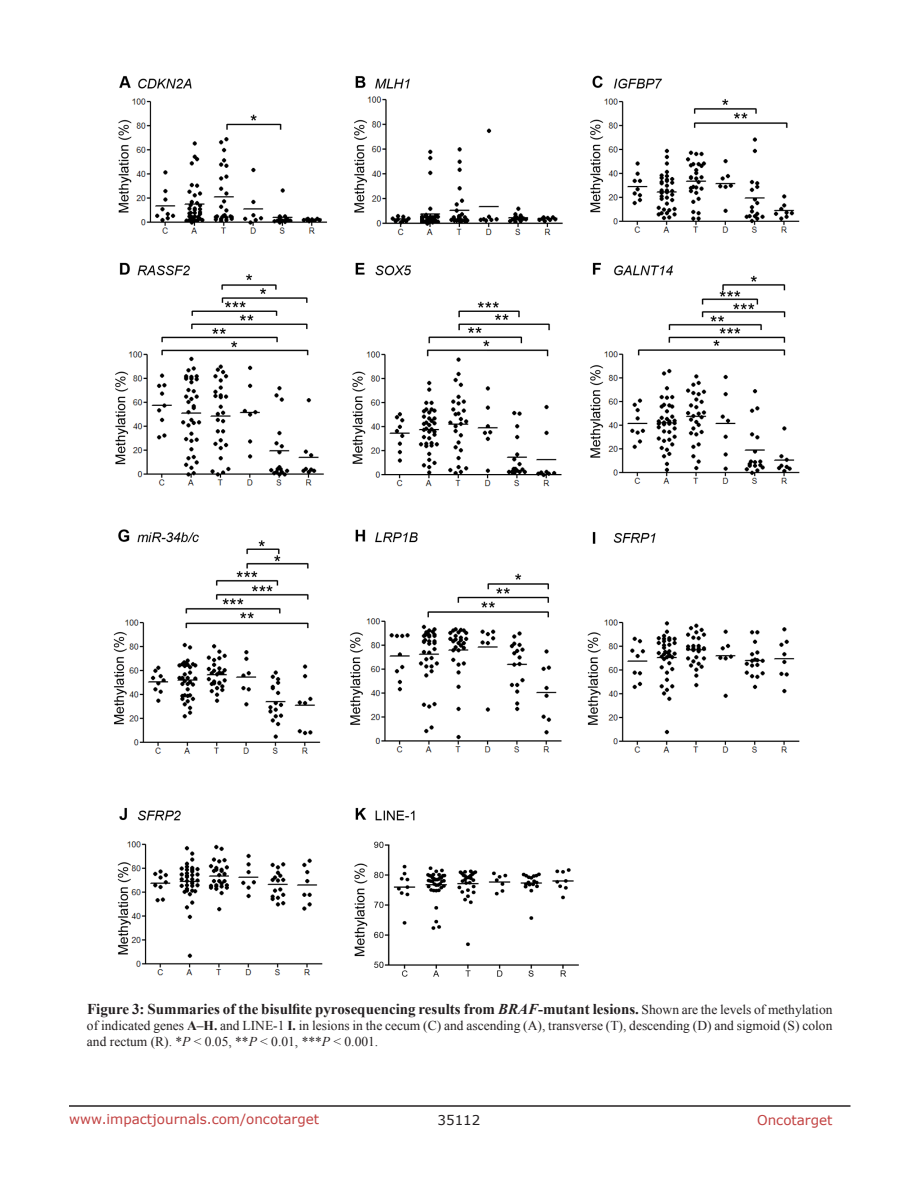
<style>
.page{position:relative;width:918px;height:1188px;background:#fff}
.page>*{position:absolute;margin:0;border:0;box-sizing:border-box;transform-origin:0 0}
.t1{font:700 15px "Times New Roman";color:#231f20}
.t2{font:13.5px/16.2px "Times New Roman";color:#231f20}
.t3{font:13.5px "Verdana";color:#c24141}
.t4{font:13.5px "Verdana";color:#231f20}
.s1{font-style:italic}
.s2{font-weight:400;font-size:13.5px}
.s3{font-weight:700}
</style>
<div class="page">
<hr style="left:69px;top:1105px;width:781px;height:2px;background:#231f20">
<img style="left:113px;top:75px;width:687px;height:902px">
<p class="t1" style="left:87px;top:999px;width:747px">Figure 3: Summaries of the bisulfite pyrosequencing results from <span class="s1">BRAF</span>-mutant lesions. <span class="s2">Shown are the levels of methylation</span></p>
<p class="t2" style="left:87px;top:1017px;width:747px">of indicated genes <span class="s3">A–H.</span> and LINE-1 <span class="s3">I.</span> in lesions in the cecum (C) and ascending (A), transverse (T), descending (D) and sigmoid (S) colon and rectum (R). *<span class="s1">P</span> &lt; 0.05, **<span class="s1">P</span> &lt; 0.01, ***<span class="s1">P</span> &lt; 0.001.</p>
<p class="t3" style="left:69px;top:1110px;width:252px">www.impactjournals.com/oncotarget</p>
<p class="t4" style="left:438px;top:1111px;width:44px">35112</p>
<p class="t3" style="left:757px;top:1111px;width:77px">Oncotarget</p>
</div>
